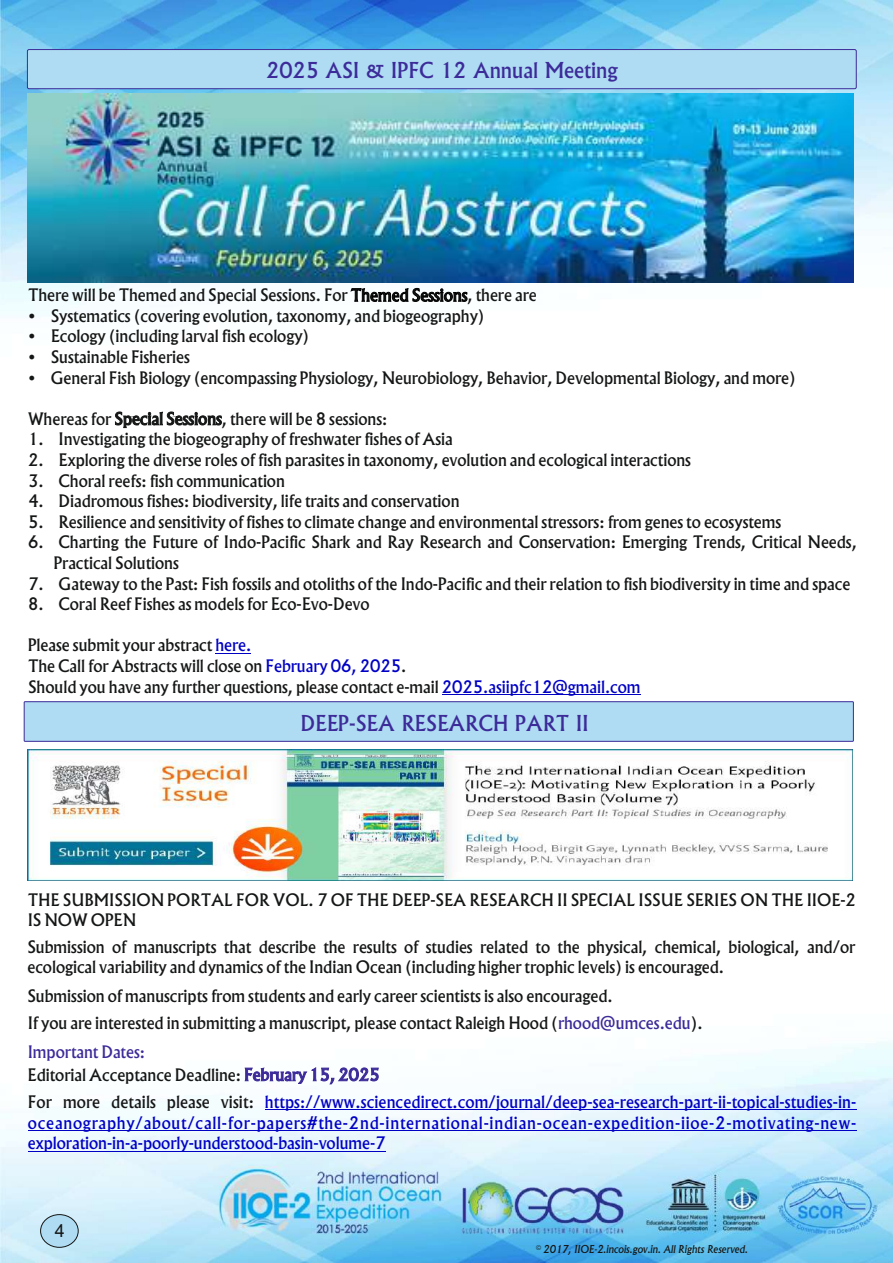
<style>
.page{position:relative;width:893px;height:1263px;background:#fff}
.page>*{position:absolute;margin:0;border:0;box-sizing:border-box;transform-origin:0 0}
.t1{font:500 21px "Albertus";color:#3c2b99}
.t2{font:18px "Arial";color:#151616}
.t3{font:500 16.5px/20.5px "Albertus";color:#151616}
.t4{font:500 16.5px/20.5px "Albertus";color:#0000c4;text-align:justify}
.t5{font:500 16.5px/22.6px "Albertus";color:#3c2b99}
.t6{font:italic 500 10.5px "Albertus";color:#151616}
.s1{color:#0000c4}
.s2{color:#3c2b99}
.s3{color:#151616}
</style>
<div class="page">
<img style="left:0;top:0;width:893px;height:1263px">
<div style="left:40px;top:1214px;width:39px;height:34px;background:#afdcf2;border:1px solid #151616;border-radius:50%"></div>
<div style="left:27px;top:49px;width:830px;height:40px;background:#afdcf2;border:1px solid #3c2b99;border-radius:2px"></div>
<hr style="left:216px;top:653px;width:35px;height:1px;background:#0000c4">
<hr style="left:442px;top:694px;width:199px;height:1px;background:#0000c4">
<img style="left:27px;top:93px;width:827px;height:190px">
<div style="left:24px;top:701px;width:830px;height:41px;background:#afdcf2;border:1px solid #3c2b99"></div>
<hr style="left:265px;top:1109px;width:591px;height:1px;background:#0000c4">
<hr style="left:28px;top:1130px;width:828px;height:1px;background:#0000c4">
<hr style="left:28px;top:1151px;width:357px;height:1px;background:#0000c4">
<img style="left:27px;top:750px;width:826px;height:130px">
<svg style="left:30px;top:313px;width:4px;height:5px"></svg>
<svg style="left:30px;top:334px;width:4px;height:5px"></svg>
<svg style="left:30px;top:355px;width:4px;height:4px"></svg>
<svg style="left:30px;top:375px;width:4px;height:5px"></svg>
<p class="t1" style="left:266px;top:62px;width:353px">2025 ASI &amp; IPFC 12 Annual Meeting</p>
<p class="t3" style="left:51px;top:286px;width:747px;text-indent:-23px">There will be Themed and Special Sessions. For Themed Sessions, there are<br>Systematics (covering evolution, taxonomy, and biogeography)<br>Ecology (including larval fish ecology)<br>Sustainable Fisheries<br>General Fish Biology (encompassing Physiology, Neurobiology, Behavior, Developmental Biology, and more)</p>
<p class="t3" style="left:28px;top:410px;width:361px">Whereas for Special Sessions, there will be 8 sessions:</p>
<p class="t3" style="left:28px;top:430px;width:426px">1. Investigating the biogeography of freshwater fishes of Asia</p>
<p class="t3" style="left:28px;top:451px;width:664px">2. Exploring the diverse roles of fish parasites in taxonomy, evolution and ecological interactions</p>
<p class="t3" style="left:28px;top:471px;width:258px">3. Choral reefs: fish communication</p>
<p class="t3" style="left:28px;top:492px;width:433px">4. Diadromous fishes: biodiversity, life traits and conservation</p>
<p class="t3" style="left:28px;top:513px;width:755px">5. Resilience and sensitivity of fishes to climate change and environmental stressors: from genes to ecosystems</p>
<p class="t3" style="left:54px;top:533px;width:805px;text-indent:-26px">6. Charting the Future of Indo-Pacific Shark and Ray Research and Conservation: Emerging Trends, Critical Needs,<br>Practical Solutions</p>
<p class="t3" style="left:28px;top:574px;width:824px">7. Gateway to the Past: Fish fossils and otoliths of the Indo-Pacific and their relation to fish biodiversity in time and space</p>
<p class="t3" style="left:28px;top:595px;width:343px">8. Coral Reef Fishes as models for Eco-Evo-Devo</p>
<p class="t3" style="left:28px;top:636px;width:614px">Please submit your abstract <span class="s1">here.<br></span>The Call for Abstracts will close on <span class="s1">February 06, 2025</span>.<br>Should you have any further questions, please contact e-mail <span class="s1">2025.asiipfc12@gmail.com</span></p>
<p class="t1" style="left:300px;top:715px;width:290px">DEEP-SEA RESEARCH PART II</p>
<p class="t3" style="left:28px;top:891px;width:830px">THE SUBMISSION PORTAL FOR VOL. 7 OF THE DEEP-SEA RESEARCH II SPECIAL ISSUE SERIES ON THE IIOE-2<br>IS NOW OPEN</p>
<p class="t3" style="left:27px;top:938px;width:829px">Submission of manuscripts that describe the results of studies related to the physical, chemical, biological, and/or ecological variability and dynamics of the Indian Ocean (including higher trophic levels) is encouraged.</p>
<p class="t3" style="left:27px;top:983px;width:677px;line-height:27.5px">Submission of manuscripts from students and early career scientists is also encouraged.<br>If you are interested in submitting a manuscript, please contact Raleigh Hood (<span class="s2">rhood@umces.edu</span>).</p>
<p class="t5" style="left:28px;top:1042px;width:354px">Important Dates:<br><span class="s3">Editorial Acceptance Deadline:</span> February 15, 2025</p>
<p class="t4" style="left:28px;top:1093px;width:830px"><span class="s3">For more details please visit:</span> https://www.sciencedirect.com/journal/deep-sea-research-part-ii-topical-studies-in&shy;oceanography/about/call-for-papers#the-2nd-international-indian-ocean-expedition-iioe-2-motivating-new&shy;exploration-in-a-poorly-understood-basin-volume-7</p>
<p class="t2" style="left:55px;top:1224px;width:12px">4</p>
<p class="t6" style="left:535px;top:1245px;width:214px">© 2017, IIOE-2.incois.gov.in. All Rights Reserved.</p>
</div>
